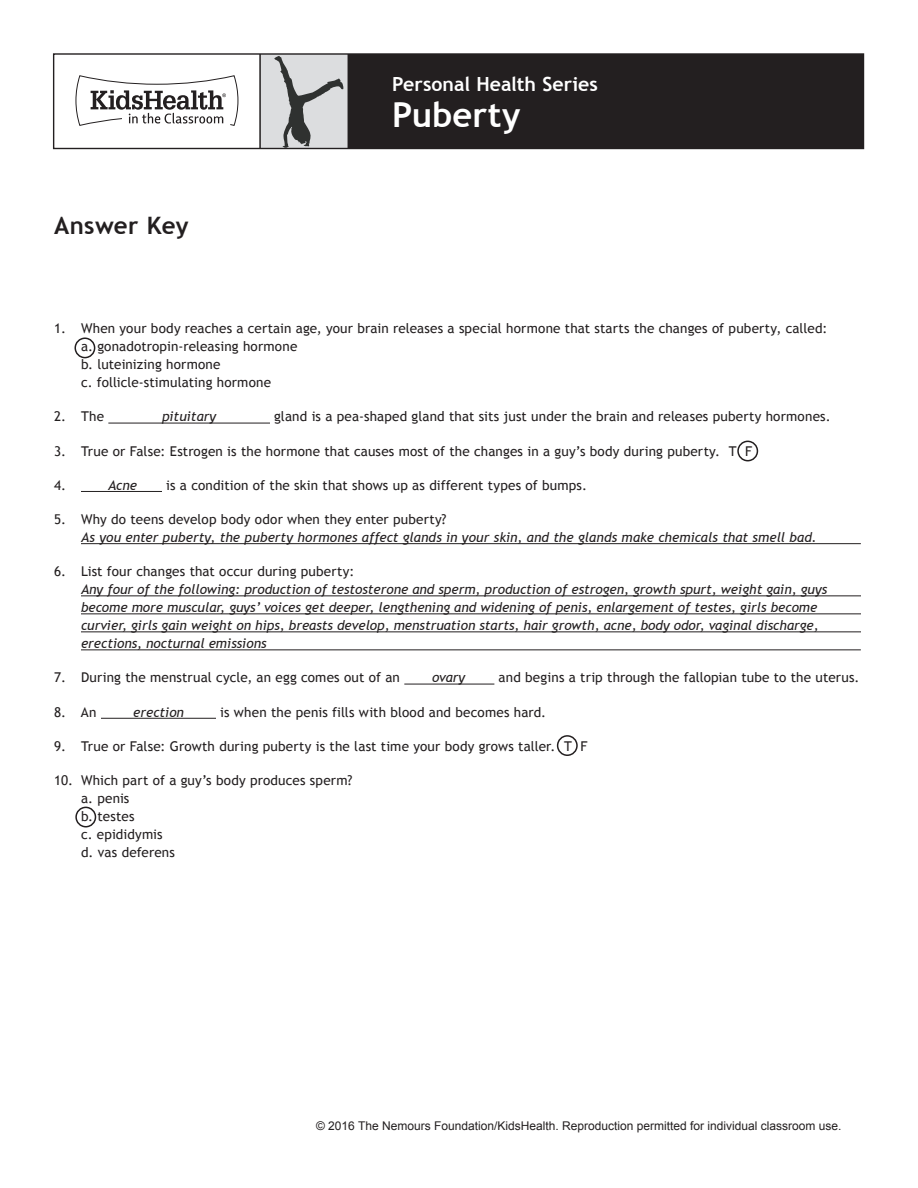
<style>
.page{position:relative;width:918px;height:1188px;background:#fff}
.page>*{position:absolute;margin:0;border:0;box-sizing:border-box;transform-origin:0 0}
.Handout_Header{font:700 34.5px "Trebuchet MS";color:#fff}
.Handout_Title{font:700 24px "Trebuchet MS";letter-spacing:.015em;color:#231f20}
.Handout_Header-2{font:700 19.5px "Trebuchet MS";color:#fff}
.Basic_Numbered_List{font:13.5px/18px "Trebuchet MS";letter-spacing:.01em;color:#231f20}
.Basic_Numbered_List-2{font:italic 13.5px/18px "Trebuchet MS";color:#231f20}
.t1{font:12px "Arial";color:#231f20}
.s1{font-style:normal}
</style>
<div class="page">
<div style="left:260px;top:54px;width:88px;height:94px;background:#dcdddf"></div>
<div style="left:348px;top:54px;width:515px;height:94px;background:#231f20"></div>
<svg style="left:75px;top:75px;width:164px;height:51px"></svg>
<hr style="left:259px;top:54px;width:2px;height:94px;background:#231f20">
<div style="left:53px;top:53px;width:811px;height:96px;border:1px solid #231f20"></div>
<svg style="left:274px;top:56px;width:69px;height:92px"></svg>
<hr style="left:108px;top:423px;width:162px;height:1px;background:#231f20">
<hr style="left:81px;top:491px;width:81px;height:1px;background:#231f20">
<hr style="left:81px;top:543px;width:780px;height:1px;background:#231f20">
<hr style="left:81px;top:595px;width:780px;height:1px;background:#231f20">
<hr style="left:81px;top:613px;width:780px;height:1px;background:#231f20">
<hr style="left:81px;top:631px;width:780px;height:1px;background:#231f20">
<hr style="left:81px;top:649px;width:780px;height:1px;background:#231f20">
<hr style="left:404px;top:684px;width:90px;height:1px;background:#231f20">
<hr style="left:101px;top:718px;width:115px;height:1px;background:#231f20">
<div style="left:75px;top:807px;width:21px;height:20px;border:2px solid #231f20;border-radius:50%"></div>
<div style="left:557px;top:735px;width:21px;height:21px;border:2px solid #231f20;border-radius:50%"></div>
<div style="left:737px;top:441px;width:21px;height:20px;border:2px solid #231f20;border-radius:50%"></div>
<div style="left:75px;top:337px;width:20px;height:21px;border:2px solid #231f20;border-radius:50%"></div>
<p class="Handout_Title" style="left:54px;top:210px;width:136px">Answer Key</p>
<p class="Handout_Header-2" style="left:392px;top:71px;width:207px">Personal Health Series</p>
<p class="Handout_Header" style="left:392px;top:93px;width:130px">Puberty</p>
<p class="Basic_Numbered_List" style="left:54px;top:320px;width:14px">1.</p>
<p class="Basic_Numbered_List" style="left:54px;top:408px;width:14px">2.</p>
<p class="Basic_Numbered_List" style="left:54px;top:442px;width:14px">3.</p>
<p class="Basic_Numbered_List" style="left:54px;top:476px;width:14px">4.</p>
<p class="Basic_Numbered_List" style="left:54px;top:510px;width:14px">5.</p>
<p class="Basic_Numbered_List" style="left:54px;top:563px;width:14px">6.</p>
<p class="Basic_Numbered_List" style="left:54px;top:669px;width:14px">7.</p>
<p class="Basic_Numbered_List" style="left:54px;top:703px;width:14px">8.</p>
<p class="Basic_Numbered_List" style="left:54px;top:737px;width:14px">9.</p>
<p class="Basic_Numbered_List" style="left:54px;top:771px;width:21px">10.</p>
<p class="Basic_Numbered_List" style="left:81px;top:320px;width:748px">When your body reaches a certain age, your brain releases a special hormone that starts the changes of puberty, called: a. gonadotropin-releasing hormone<br>b. luteinizing hormone<br>c. follicle-stimulating hormone</p>
<p class="Basic_Numbered_List" style="left:81px;top:408px;width:25px">The</p>
<p class="Basic_Numbered_List-2" style="left:162px;top:408px;width:56px">pituitary</p>
<p class="Basic_Numbered_List" style="left:274px;top:408px;width:558px">gland is a pea-shaped gland that sits just under the brain and releases puberty hormones.</p>
<p class="Basic_Numbered_List" style="left:81px;top:442px;width:673px">True or False: Estrogen is the hormone that causes most of the changes in a guy’s body during puberty. T F</p>
<p class="Basic_Numbered_List-2" style="left:108px;top:476px;width:31px">Acne</p>
<p class="Basic_Numbered_List" style="left:166px;top:476px;width:422px">is a condition of the skin that shows up as different types of bumps.</p>
<p class="Basic_Numbered_List-2" style="left:81px;top:510px;width:737px"><span class="s1">Why do teens develop body odor when they enter puberty?<br></span>As you enter puberty, the puberty hormones affect glands in your skin, and the glands make chemicals that smell bad.</p>
<p class="Basic_Numbered_List-2" style="left:81px;top:563px;width:748px"><span class="s1">List four changes that occur during puberty:<br></span>Any four of the following: production of testosterone and sperm, production of estrogen, growth spurt, weight gain, guys become more muscular, guys’ voices get deeper, lengthening and widening of penis, enlargement of testes, girls become curvier, girls gain weight on hips, breasts develop, menstruation starts, hair growth, acne, body odor, vaginal discharge, erections, nocturnal emissions</p>
<p class="Basic_Numbered_List" style="left:81px;top:669px;width:320px">During the menstrual cycle, an egg comes out of an</p>
<p class="Basic_Numbered_List-2" style="left:432px;top:669px;width:35px">ovary</p>
<p class="Basic_Numbered_List" style="left:499px;top:669px;width:362px">and begins a trip through the fallopian tube to the uterus.</p>
<p class="Basic_Numbered_List" style="left:81px;top:703px;width:17px">An</p>
<p class="Basic_Numbered_List-2" style="left:133px;top:703px;width:52px">erection</p>
<p class="Basic_Numbered_List" style="left:220px;top:703px;width:327px">is when the penis fills with blood and becomes hard.</p>
<p class="Basic_Numbered_List" style="left:81px;top:737px;width:508px">True or False: Growth during puberty is the last time your body grows taller. T F</p>
<p class="Basic_Numbered_List" style="left:81px;top:771px;width:273px">Which part of a guy’s body produces sperm? a. penis<br>b. testes<br>c. epididymis<br>d. vas deferens</p>
<p class="t1" style="left:316px;top:1118px;width:527px">© 2016 The Nemours Foundation/KidsHealth. Reproduction permitted for individual classroom use.</p>
</div>
